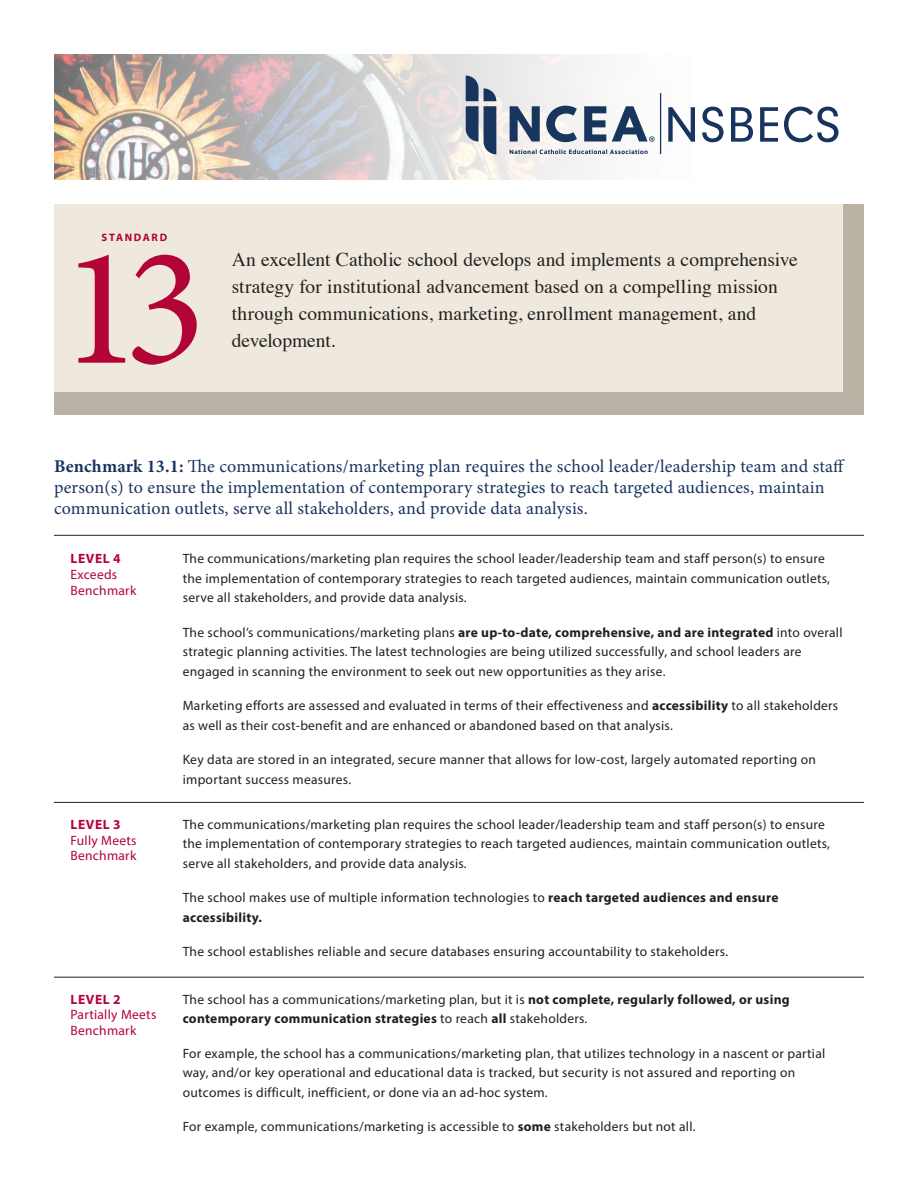
<style>
.page{position:relative;width:918px;height:1188px;background:#fff}
.page>*{position:absolute;margin:0;border:0;box-sizing:border-box;transform-origin:0 0}
.t1{font:170.1px "Minion Pro";color:#b30437}
.t2{font:19.5px/27px "Times";color:#231f20}
.Benchmark_text_11{font:18px/21px "Minion Pro";letter-spacing:.01em;color:#18345e}
.Level_text_blk_0{font:13.5px/19.5px "Myriad Pro";letter-spacing:.02em;color:#231f20}
.Level_text_blk_0-2{font:700 13.5px/19.5px "Myriad Pro";letter-spacing:.02em;color:#231f20}
.Level_text_red_9{font:13.5px/15.8px "Myriad Pro";letter-spacing:.02em;color:#b30437}
.Level_red_all_caps{font:700 13.5px "Myriad Pro";letter-spacing:.04em;color:#b30437}
.t3{font:700 10.8px "Myriad Pro";letter-spacing:.15em;color:#b30437}
.s1{font-weight:700}
.s2{font-weight:400}
</style>
<div class="page">
<img style="left:54px;top:54px;width:608px;height:126px">
<div style="left:54px;top:204px;width:810px;height:211px;background:#bbb2a6"></div>
<div style="left:54px;top:204px;width:788px;height:188px;background:#eee9dc"></div>
<svg style="left:668px;top:107px;width:27px;height:35px"></svg>
<svg style="left:702px;top:107px;width:22px;height:35px"></svg>
<svg style="left:731px;top:107px;width:22px;height:35px"></svg>
<svg style="left:760px;top:107px;width:18px;height:35px"></svg>
<svg style="left:784px;top:107px;width:54px;height:35px"></svg>
<hr style="left:660px;top:93px;width:1px;height:61px;background:#18345e">
<svg style="left:466px;top:76px;width:30px;height:78px;background:#6f7f95"></svg>
<svg style="left:510px;top:106px;width:30px;height:36px"></svg>
<svg style="left:546px;top:106px;width:31px;height:36px"></svg>
<svg style="left:584px;top:106px;width:22px;height:36px"></svg>
<svg style="left:510px;top:149px;width:138px;height:5px"></svg>
<svg style="left:612px;top:106px;width:43px;height:36px"></svg>
<hr style="left:54px;top:535px;width:810px;height:1px;background:#231f20">
<hr style="left:54px;top:802px;width:810px;height:1px;background:#231f20">
<hr style="left:54px;top:977px;width:810px;height:1px;background:#231f20">
<p class="t3" style="left:102px;top:231px;width:67px">STANDARD</p>
<h1 class="t1" style="left:60px;top:194px;width:148px">13</h1>
<h2 class="t2" style="left:232px;top:244px;width:568px">An excellent Catholic school develops and implements a comprehensive strategy for institutional advancement based on a compelling mission through communications, marketing, enrollment management, and development.</h2>
<p class="Benchmark_text_11" style="left:54px;top:456px;width:793px"><span class="s1">Benchmark 13.1:</span> The communications/marketing plan requires the school leader/leadership team and staff person(s) to ensure the implementation of contemporary strategies to reach targeted audiences, maintain communication outlets, serve all stakeholders, and provide data analysis.</p>
<p class="Level_red_all_caps" style="left:71px;top:550px;width:51px">LEVEL 4</p>
<p class="Level_text_red_9" style="left:70px;top:566px;width:67px">Exceeds<br>Benchmark</p>
<p class="Level_text_blk_0" style="left:183px;top:549px;width:649px">The communications/marketing plan requires the school leader/leadership team and staff person(s) to ensure the implementation of contemporary strategies to reach targeted audiences, maintain communication outlets, serve all stakeholders, and provide data analysis.</p>
<p class="Level_text_blk_0" style="left:183px;top:622px;width:661px">The school’s communications/marketing plans <span class="s1">are up‐to-date, comprehensive, and are integrated</span> into overall strategic planning activities. The latest technologies are being utilized successfully, and school leaders are engaged in scanning the environment to seek out new opportunities as they arise.</p>
<p class="Level_text_blk_0" style="left:183px;top:696px;width:657px">Marketing efforts are assessed and evaluated in terms of their effectiveness and <span class="s1">accessibility</span> to all stakeholders as well as their cost-benefit and are enhanced or abandoned based on that analysis.</p>
<p class="Level_text_blk_0" style="left:183px;top:750px;width:635px">Key data are stored in an integrated, secure manner that allows for low-cost, largely automated reporting on important success measures.</p>
<p class="Level_red_all_caps" style="left:71px;top:816px;width:51px">LEVEL 3</p>
<p class="Level_text_red_9" style="left:70px;top:832px;width:68px">Fully Meets<br>Benchmark</p>
<p class="Level_red_all_caps" style="left:71px;top:990px;width:51px">LEVEL 2</p>
<p class="Level_text_red_9" style="left:70px;top:1007px;width:87px">Partially Meets<br>Benchmark</p>
<p class="Level_text_blk_0" style="left:183px;top:814px;width:649px">The communications/marketing plan requires the school leader/leadership team and staff person(s) to ensure the implementation of contemporary strategies to reach targeted audiences, maintain communication outlets, serve all stakeholders, and provide data analysis.</p>
<p class="Level_text_blk_0" style="left:183px;top:888px;width:597px">The school makes use of multiple information technologies to <span class="s1">reach targeted audiences and ensure accessibility.</span></p>
<p class="Level_text_blk_0" style="left:183px;top:942px;width:547px">The school establishes reliable and secure databases ensuring accountability to stakeholders.</p>
<p class="Level_text_blk_0-2" style="left:183px;top:989px;width:609px"><span class="s2">The school has a communications/marketing plan, but it is</span> not complete, regularly followed, or using contemporary communication strategies <span class="s2">to reach</span> all <span class="s2">stakeholders.</span></p>
<p class="Level_text_blk_0" style="left:183px;top:1043px;width:644px">For example, the school has a communications/marketing plan, that utilizes technology in a nascent or partial way, and/or key operational and educational data is tracked, but security is not assured and reporting on outcomes is difficult, inefficient, or done via an ad-hoc system.</p>
<p class="Level_text_blk_0" style="left:183px;top:1117px;width:514px">For example, communications/marketing is accessible to <span class="s1">some</span> stakeholders but not all.</p>
</div>
